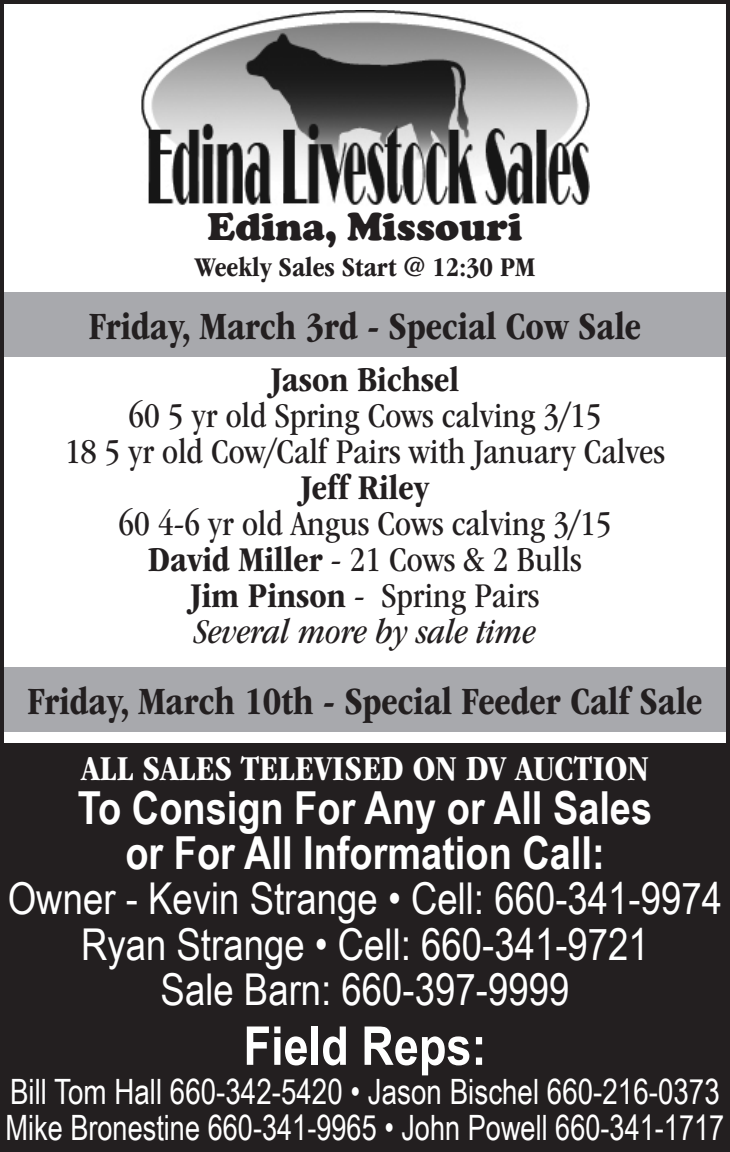
<style>
.page{position:relative;width:730px;height:1152px;background:#fff}
.page>*{position:absolute;margin:0;border:0;box-sizing:border-box;transform-origin:0 0}
.t1{font:700 53.6px "Arial Narrow";color:#fff}
.t2{font:700 45.6px/44.8px "Arial Narrow";color:#fff;text-align:center}
.t3{font:44px/45.2px "Arial Narrow";color:#fff;text-align:center}
.t4{font:700 condensed 40px "ITC Garamond Std";color:#231f20;scale:.96 1}
.t5{font:900 40px "Cooper";color:#231f20}
.t6{font:700 condensed 36.4px "ITC Garamond Std";color:#fff}
.t7{font:condensed 36px/36px "ITC Garamond Std";color:#231f20;text-align:center}
.t8{font:700 condensed 36px "ITC Garamond Std";color:#231f20}
.t9{font:34.8px/36.4px "Arial Narrow";color:#fff}
.t10{font:700 condensed 28px "ITC Garamond Std";color:#231f20}
.s1{font-weight:700}
.s2{font-style:italic}
</style>
<div class="page">
<img style="left:141px;top:10px;width:447px;height:195px">
<div style="left:4px;top:667px;width:721px;height:65px;background:#a8a9ad"></div>
<div style="left:4px;top:292px;width:721px;height:65px;background:#a8a9ad"></div>
<div style="left:0;top:743px;width:729px;height:409px;background:#231f20"></div>
<p class="t5" style="left:207px;top:204px;width:316px">Edina, Missouri</p>
<p class="t10" style="left:194px;top:252px;width:342px">Weekly Sales Start @ 12:30 PM</p>
<p class="t4" style="left:89px;top:304px;width:576px">Friday, March 3rd - Special Cow Sale</p>
<p class="t8" style="left:270px;top:359px;width:190px">Jason Bichsel</p>
<p class="t7" style="left:65px;top:398px;width:601px">60 5 yr old Spring Cows calving 3/15<br>18 5 yr old Cow/Calf Pairs with January Calves</p>
<p class="t8" style="left:300px;top:467px;width:130px">Jeff Riley</p>
<p class="t7" style="left:118px;top:506px;width:494px">60 4-6 yr old Angus Cows calving 3/15<br><span class="s1">David Miller</span> - 21 Cows &amp; 2 Bulls<br><span class="s1">Jim Pinson</span> - Spring Pairs<br><span class="s2">Several more by sale time</span></p>
<p class="t4" style="left:27px;top:679px;width:704px">Friday, March 10th - Special Feeder Calf Sale</p>
<p class="t6" style="left:81px;top:748px;width:568px">ALL SALES TELEVISED ON DV AUCTION</p>
<p class="t2" style="left:78px;top:784px;width:575px">To Consign For Any or All Sales or For All Information Call:</p>
<p class="t3" style="left:8px;top:875px;width:715px">Owner - Kevin Strange • Cell: 660-341-9974<br>Ryan Strange • Cell: 660-341-9721<br>Sale Barn: 660-397-9999</p>
<h1 class="t1" style="left:243px;top:1005px;width:244px">Field Reps:</h1>
<p class="t9" style="left:6px;top:1072px;width:719px">Bill Tom Hall 660-342-5420 • Jason Bischel 660-216-0373<br>Mike Bronestine 660-341-9965 • John Powell 660-341-1717</p>
</div>
